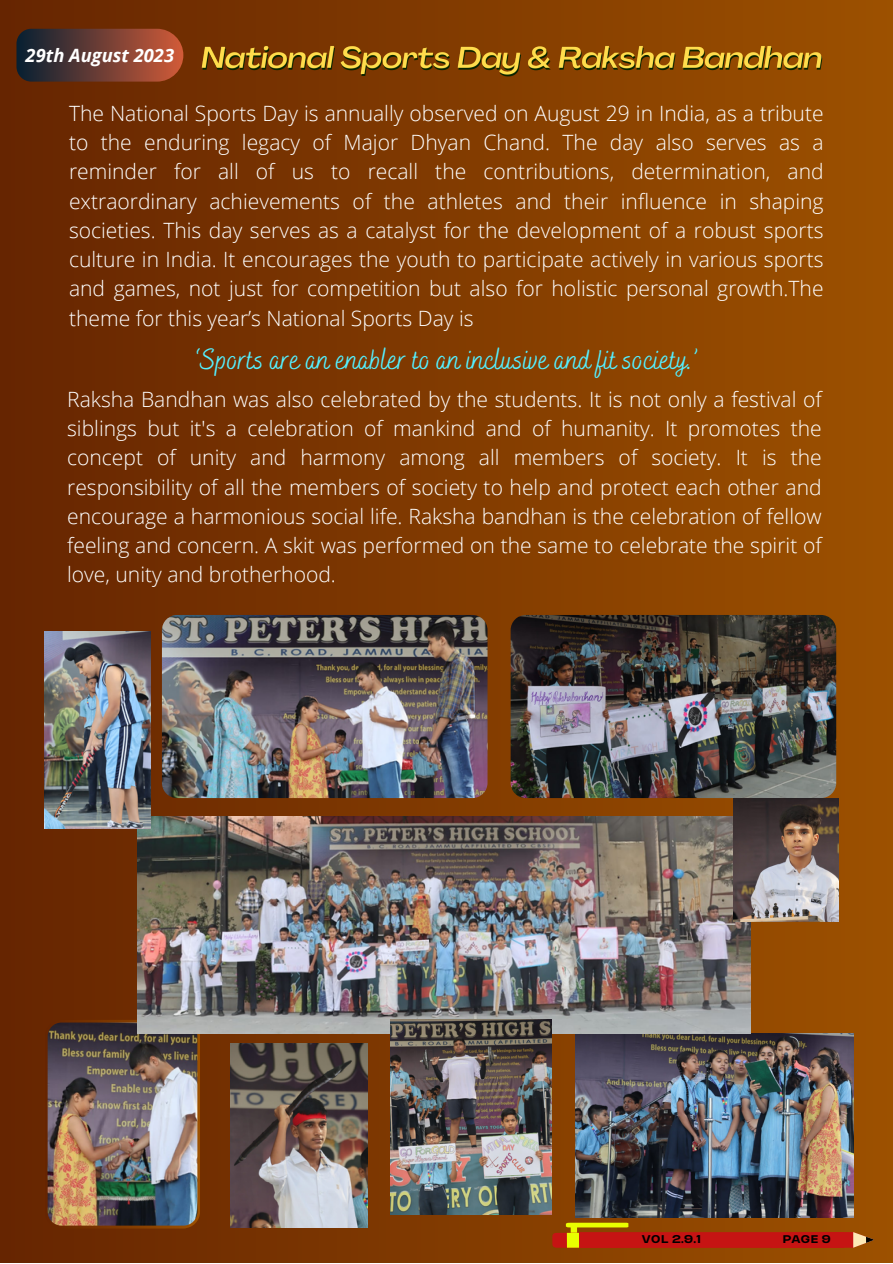
<style>
.page{position:relative;width:893px;height:1264px;background:#fff}
.page>*{position:absolute;margin:0;border:0;box-sizing:border-box;transform-origin:0 0}
.t1{font:29.25px "Bakerie Smooth";color:#54f0ff}
.t2{font:300 21px/29.2px "Open Sans";color:#fff;text-align:justify}
.t3{font:italic 700 18.3px "Open Sans";color:#fff}
.t4{font:700 expanded 11.25px "Lazord";color:#000}
.t5{font:700 expanded 11.1px "Lazord";color:#000}
</style>
<div class="page">
<div style="left:0;top:0;width:892px;height:1262px;background:linear-gradient(to right,#662502,#9c5100)"></div>
<div style="left:579px;top:1232px;width:264px;height:15px;background:#c61413"></div>
<svg style="left:545px;top:1181px;width:110px;height:81px"></svg>
<div style="left:567px;top:1232px;width:12px;height:15px;background:#e9ff00"></div>
<svg style="left:769px;top:1192px;width:105px;height:70px"></svg>
<svg style="left:16px;top:29px;width:167px;height:53px;background:#6a3b32"></svg>
<img style="left:510px;top:615px;width:326px;height:183px;border-radius:15px">
<img style="left:162px;top:615px;width:325px;height:183px;border-radius:15px">
<img style="left:45px;top:1019px;width:155px;height:209px">
<img style="left:575px;top:1033px;width:278px;height:184px">
<img style="left:138px;top:816px;width:612px;height:217px">
<img style="left:733px;top:798px;width:105px;height:123px">
<img style="left:45px;top:631px;width:106px;height:197px">
<img style="left:230px;top:1043px;width:137px;height:184px">
<img style="left:391px;top:1019px;width:160px;height:195px">
<img style="left:198px;top:44px;width:627px;height:37px">
<p class="t3" style="left:26px;top:43px;width:150px">29th August 2023</p>
<p class="t2" style="left:69px;top:98px;width:756px">The National Sports Day is annually observed on August 29 in India, as a tribute to the enduring legacy of Major Dhyan Chand. The day also serves as a reminder for all of us to recall the contributions, determination, and extraordinary achievements of the athletes and their influence in shaping societies. This day serves as a catalyst for the development of a robust sports culture in India. It encourages the youth to participate actively in various sports and games, not just for competition but also for holistic personal growth.The theme for this year’s National Sports Day is</p>
<p class="t1" style="left:195px;top:343px;width:504px">‘Sports are an enabler to an inclusive and fit society.’</p>
<p class="t2" style="left:67px;top:384px;width:756px">Raksha Bandhan was also celebrated by the students. It is not only a festival of siblings but it's a celebration of mankind and of humanity. It promotes the concept of unity and harmony among all members of society. It is the responsibility of all the members of society to help and protect each other and encourage a harmonious social life. Raksha bandhan is the celebration of fellow feeling and concern. A skit was performed on the same to celebrate the spirit of love, unity and brotherhood.</p>
<p class="t4" style="left:642px;top:1233px;width:61px">VOL 2.9.1</p>
<p class="t5" style="left:782px;top:1233px;width:50px">PAGE 9</p>
</div>
